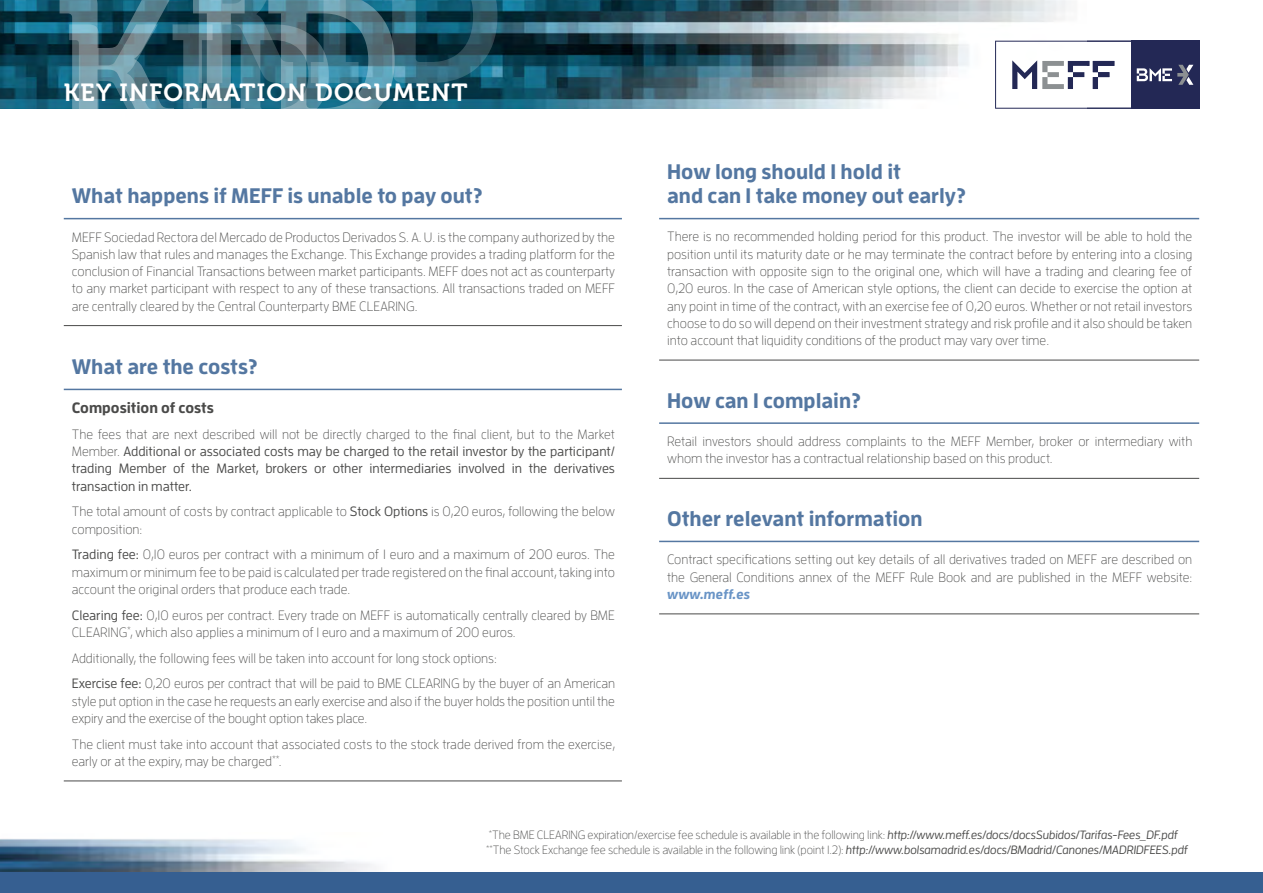
<style>
.page{position:relative;width:1263px;height:893px;background:#fff}
.page>*{position:absolute;margin:0;border:0;box-sizing:border-box;transform-origin:0 0}
.t1{font:24.6px "Museo 700";letter-spacing:.05em;color:#fff}
.t2{font:700 21px/24px "Enzo OT";color:#5477a1}
.t3{font:700 15px "Enzo OT";color:#4a4a49}
.t4{font:300 13.5px/17.2px "Enzo OT";color:#4a4a49}
.t5{font:500 13.5px/17.2px "Enzo OT";color:#4a4a49;text-align:justify}
.t6{font:italic 700 13.5px "Enzo OT";color:#6994c6}
.t7{font:300 12px/15px "Enzo OT";letter-spacing:-.01em;color:#4a4a49}
.s1{font-weight:300}
.s2{font-weight:500}
.s3{font-weight:500;font-style:italic}
</style>
<div class="page">
<img style="left:0;top:0;width:1087px;height:109px">
<img style="left:0;top:839px;width:501px;height:34px">
<svg style="left:60px;top:0;width:437px;height:109px;background:#386b7c"></svg>
<hr style="left:659px;top:218px;width:540px;height:1px;background:#5477a1">
<hr style="left:659px;top:360px;width:540px;height:1px;background:#4a4a49">
<hr style="left:659px;top:422px;width:540px;height:2px;background:#5477a1">
<hr style="left:659px;top:478px;width:540px;height:1px;background:#4a4a49">
<hr style="left:659px;top:541px;width:540px;height:1px;background:#5477a1">
<hr style="left:659px;top:614px;width:540px;height:1px;background:#4a4a49">
<hr style="left:64px;top:218px;width:558px;height:1px;background:#5477a1">
<hr style="left:64px;top:325px;width:558px;height:1px;background:#4a4a49">
<hr style="left:64px;top:389px;width:558px;height:1px;background:#5477a1">
<hr style="left:64px;top:781px;width:558px;height:1px;background:#4a4a49">
<div style="left:1131px;top:41px;width:68px;height:68px;background:#232855"></div>
<svg style="left:995px;top:41px;width:198px;height:68px"></svg>
<div style="left:0;top:873px;width:1263px;height:20px;background:#365f91"></div>
<h1 class="t1" style="left:64px;top:79px;width:405px">KEY INFORMATION DOCUMENT</h1>
<h2 class="t2" style="left:72px;top:183px;width:412px">What happens if MEFF is unable to pay out?</h2>
<p class="t4" style="left:72px;top:228px;width:545px;text-align:justify">MEFF Sociedad Rectora del Mercado de Productos Derivados S. A. U. is the company authorized by the Spanish law that rules and manages the Exchange. This Exchange provides a trading platform for the conclusion of Financial Transactions between market participants. MEFF does not act as counterparty to any market participant with respect to any of these transactions. All transactions traded on MEFF are centrally cleared by the Central Counterparty BME CLEARING.</p>
<h2 class="t2" style="left:72px;top:354px;width:187px">What are the costs?</h2>
<p class="t3" style="left:72px;top:398px;width:144px">Composition of costs</p>
<p class="t5" style="left:72px;top:425px;width:545px"><span class="s1">The fees that are next described will not be directly charged to the final client, but to the Market Member.</span> Additional or associated costs may be charged to the retail investor by the participant/ trading Member of the Market, brokers or other intermediaries involved in the derivatives transaction in matter.</p>
<p class="t4" style="left:72px;top:503px;width:545px">The total amount of costs by contract applicable to <span class="s2">Stock Options</span> is 0,20 euros, following the below composition:</p>
<p class="t4" style="left:72px;top:546px;width:545px;text-align:justify"><span class="s2">Trading fee:</span> 0,10 euros per contract with a minimum of 1 euro and a maximum of 200 euros. The maximum or minimum fee to be paid is calculated per trade registered on the final account, taking into account the original orders that produce each trade.</p>
<p class="t4" style="left:72px;top:606px;width:545px"><span class="s2">Clearing fee:</span> 0,10 euros per contract. Every trade on MEFF is automatically centrally cleared by BME<br>CLEARING<sup>*</sup>, which also applies a minimum of 1 euro and a maximum of 200 euros.</p>
<p class="t4" style="left:72px;top:645px;width:545px;line-height:25.8px">Additionally, the following fees will be taken into account for long stock options:<br><span class="s2">Exercise fee:</span> 0,20 euros per contract that will be paid to BME CLEARING by the buyer of an American</p>
<p class="t4" style="left:72px;top:692px;width:545px">style put option in the case he requests an early exercise and also if the buyer holds the position until the expiry and the exercise of the bought option takes place.</p>
<p class="t4" style="left:72px;top:735px;width:545px">The client must take into account that associated costs to the stock trade derived from the exercise, early or at the expiry, may be charged<sup>**</sup>.</p>
<h2 class="t2" style="left:667px;top:159px;width:300px">How long should I hold it<br>and can I take money out early?</h2>
<p class="t4" style="left:667px;top:228px;width:527px;text-align:justify">There is no recommended holding period for this product. The investor will be able to hold the position until its maturity date or he may terminate the contract before by entering into a closing transaction with opposite sign to the original one, which will have a trading and clearing fee of 0,20 euros. In the case of American style options, the client can decide to exercise the option at any point in time of the contract, with an exercise fee of 0,20 euros. Whether or not retail investors choose to do so will depend on their investment strategy and risk profile and it also should be taken into account that liquidity conditions of the product may vary over time.</p>
<h2 class="t2" style="left:667px;top:387px;width:195px">How can I complain?</h2>
<p class="t4" style="left:667px;top:432px;width:527px">Retail investors should address complaints to the MEFF Member, broker or intermediary with whom the investor has a contractual relationship based on this product.</p>
<h2 class="t2" style="left:667px;top:506px;width:257px">Other relevant information</h2>
<p class="t4" style="left:667px;top:551px;width:527px">Contract specifications setting out key details of all derivatives traded on MEFF are described on the General Conditions annex of the MEFF Rule Book and are published in the MEFF website:</p>
<p class="t6" style="left:667px;top:586px;width:84px">www.meff.es</p>
<p class="t7" style="left:486px;top:827px;width:703px"><sup>*</sup>The BME CLEARING expiration/exercise fee schedule is available in the following link: <span class="s3">http://www.meff.es/docs/docsSubidos/Tarifas-Fees_DF.pdf </span><sup>**</sup>The Stock Exchange fee schedule is available in the following link (point 1.2): <span class="s3">http://www.bolsamadrid.es/docs/BMadrid/Canones/MADRIDFEES.pdf</span></p>
</div>
